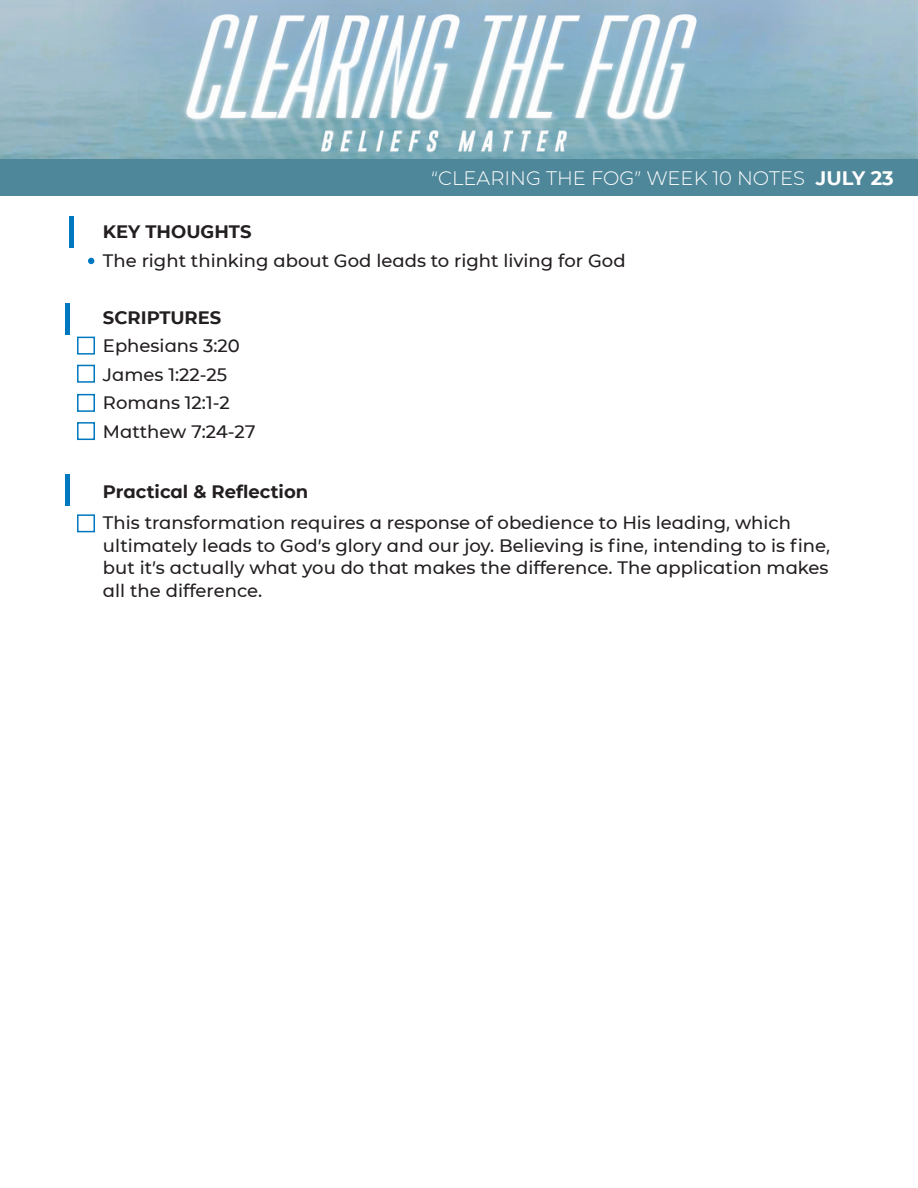
<style>
.page{position:relative;width:918px;height:1188px;background:#fff}
.page>*{position:absolute;margin:0;border:0;box-sizing:border-box;transform-origin:0 0}
.t1{font:300 19.5px "CMG Sans";color:#fff}
.t2{font:500 18px/28.5px "CMG Sans";color:#231f20}
.t3{font:700 18px "CMG Sans";color:#231f20}
.s1{font-weight:700}
</style>
<div class="page">
<div style="left:77px;top:514px;width:18px;height:18px;border:2px solid #0078c0"></div>
<hr style="left:65px;top:474px;width:4px;height:32px;background:#0078c0">
<div style="left:77px;top:337px;width:18px;height:18px;border:2px solid #0078c0"></div>
<div style="left:77px;top:365px;width:18px;height:18px;border:2px solid #0078c0"></div>
<div style="left:77px;top:394px;width:18px;height:18px;border:2px solid #0078c0"></div>
<div style="left:77px;top:422px;width:18px;height:18px;border:2px solid #0078c0"></div>
<hr style="left:65px;top:303px;width:4px;height:31px;background:#0078c0">
<img style="left:0;top:0;width:918px;height:160px">
<div style="left:69px;top:217px;width:5px;height:31px;background:#0078c0"></div>
<svg style="left:88px;top:258px;width:6px;height:6px"></svg>
<div style="left:0;top:160px;width:918px;height:36px;background:#4e8799"></div>
<p class="t1" style="left:431px;top:165px;width:464px">“CLEARING THE FOG” WEEK 10 NOTES <span class="s1">JULY 23</span></p>
<p class="t3" style="left:103px;top:219px;width:150px">KEY THOUGHTS</p>
<p class="t2" style="left:103px;top:245px;width:524px">The right thinking about God leads to right living for God</p>
<p class="t3" style="left:103px;top:304px;width:120px">SCRIPTURES</p>
<p class="t2" style="left:103px;top:331px;width:154px">Ephesians 3:20<br>James 1:22-25<br>Romans 12:1-2<br>Matthew 7:24-27</p>
<p class="t3" style="left:103px;top:478px;width:207px">Practical &amp; Reflection</p>
<p class="t2" style="left:103px;top:511px;width:729px;line-height:22.5px">This transformation requires a response of obedience to His leading, which ultimately leads to God’s glory and our joy. Believing is fine, intending to is fine, but it’s actually what you do that makes the difference. The application makes all the difference.</p>
</div>
